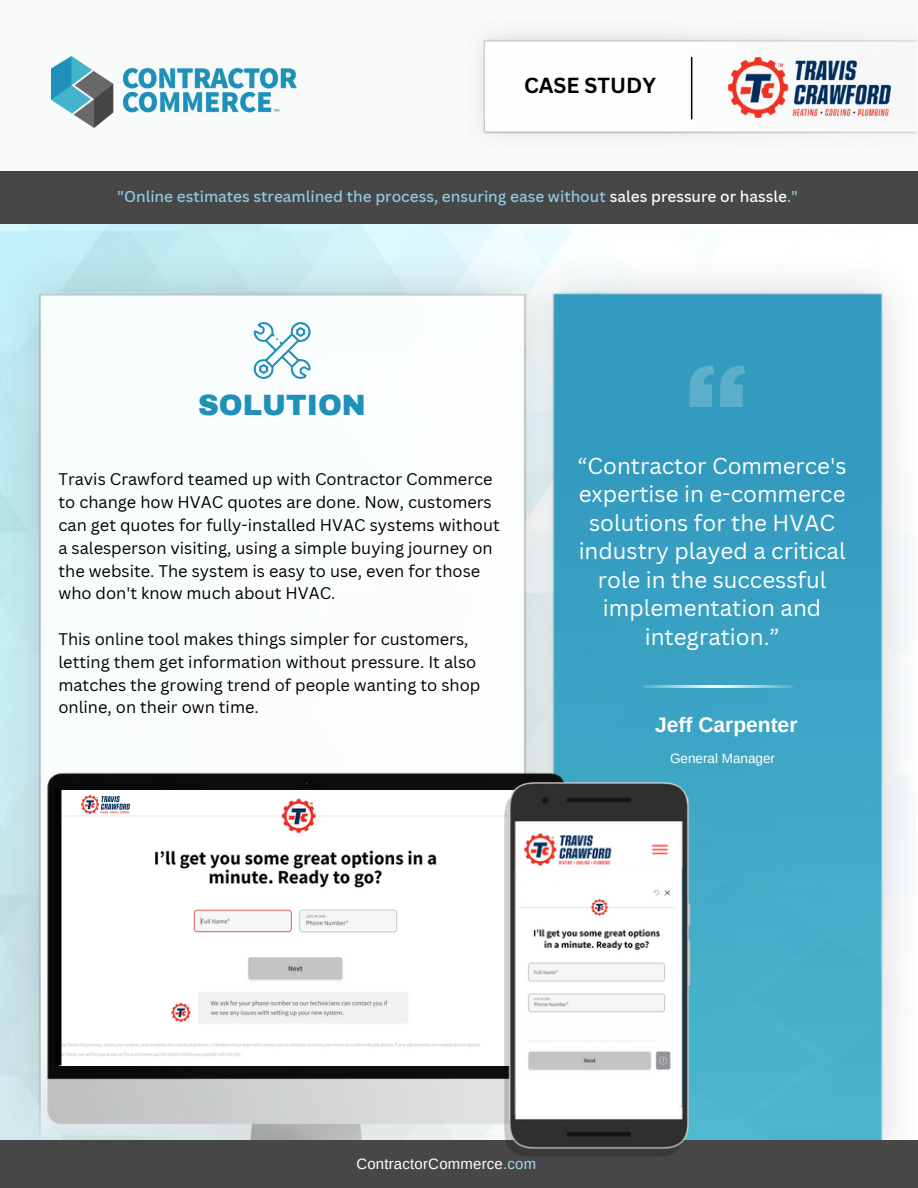
<style>
.page{position:relative;width:918px;height:1188px;background:#fff}
.page>*{position:absolute;margin:0;border:0;box-sizing:border-box;transform-origin:0 0}
.t1{font:900 28.8px "Archivo";color:#1e90b9}
.t2{font:22.4px/28.4px "Canva Sans";color:#fff;text-align:center}
.t3{font:700 21.2px "Canva Sans";color:#000}
.t4{font:700 21px "Arimo";color:#fff}
.t5{font:16.4px/22.8px "Canva Sans";color:#000}
.t6{font:500 15.4px "Canva Sans";color:#8fc7dc}
.t7{font:15px "Arimo";letter-spacing:.015em;color:#fff}
.t8{font:13.6px "Arimo";color:#fff}
.s1{color:#f9fafa}
.s2{color:#9edae5}
</style>
<div class="page">
<img style="left:0;top:223px;width:915px;height:917px">
<div style="left:0;top:170px;width:918px;height:53px;background:#474747"></div>
<img style="left:558px;top:258px;width:357px;height:882px">
<svg style="left:689px;top:365px;width:56px;height:42px;background:#4ea8c7"></svg>
<div style="left:693px;top:881px;width:188px;height:259px;background:#48b0ca"></div>
<img style="left:642px;top:686px;width:151px;height:1px">
<img style="left:6px;top:258px;width:552px;height:882px">
<svg style="left:253px;top:322px;width:58px;height:57px"></svg>
<img style="left:44px;top:764px;width:522px;height:376px">
<img style="left:61px;top:791px;width:439px;height:274px">
<img style="left:81px;top:795px;width:48px;height:18px">
<div style="left:0;top:0;width:918px;height:171px;background:#f9fafa"></div>
<div style="left:0;top:1140px;width:918px;height:48px;background:#474747"></div>
<img style="left:480px;top:35px;width:436px;height:99px">
<img style="left:728px;top:57px;width:162px;height:60px">
<hr style="left:691px;top:57px;width:1px;height:62px;background:#000">
<img style="left:51px;top:57px;width:245px;height:70px">
<img style="left:500px;top:779px;width:193px;height:377px">
<div style="left:55px;top:788px;width:6px;height:277px;background:#000"></div>
<h4 class="t3" style="left:524px;top:70px;width:133px">CASE STUDY</h4>
<h6 class="t6" style="left:117px;top:185px;width:682px">"Online estimates streamlined the process, ensuring ease without <span class="s1">sales pressure or hassle</span>."</h6>
<p class="t1" style="left:198px;top:390px;width:169px">SOLUTION</p>
<h3 class="t5" style="left:58px;top:468px;width:443px">Travis Crawford teamed up with Contractor Commerce to change how HVAC quotes are done. Now, customers can get quotes for fully-installed HVAC systems without a salesperson visiting, using a simple buying journey on the website. The system is easy to use, even for those who don't know much about HVAC.</h3>
<p class="t5" style="left:58px;top:627px;width:423px">This online tool makes things simpler for customers, letting them get information without pressure. It also matches the growing trend of people wanting to shop online, on their own time.</p>
<p class="t2" style="left:577px;top:451px;width:271px">“Contractor Commerce's expertise in e-commerce solutions for the HVAC industry played a critical role in the successful implementation and integration.”</p>
<p class="t4" style="left:655px;top:713px;width:144px">Jeff Carpenter</p>
<p class="t8" style="left:670px;top:750px;width:107px">General Manager</p>
<p class="t7" style="left:356px;top:1155px;width:181px">ContractorCommerce<span class="s2">.com</span></p>
</div>
